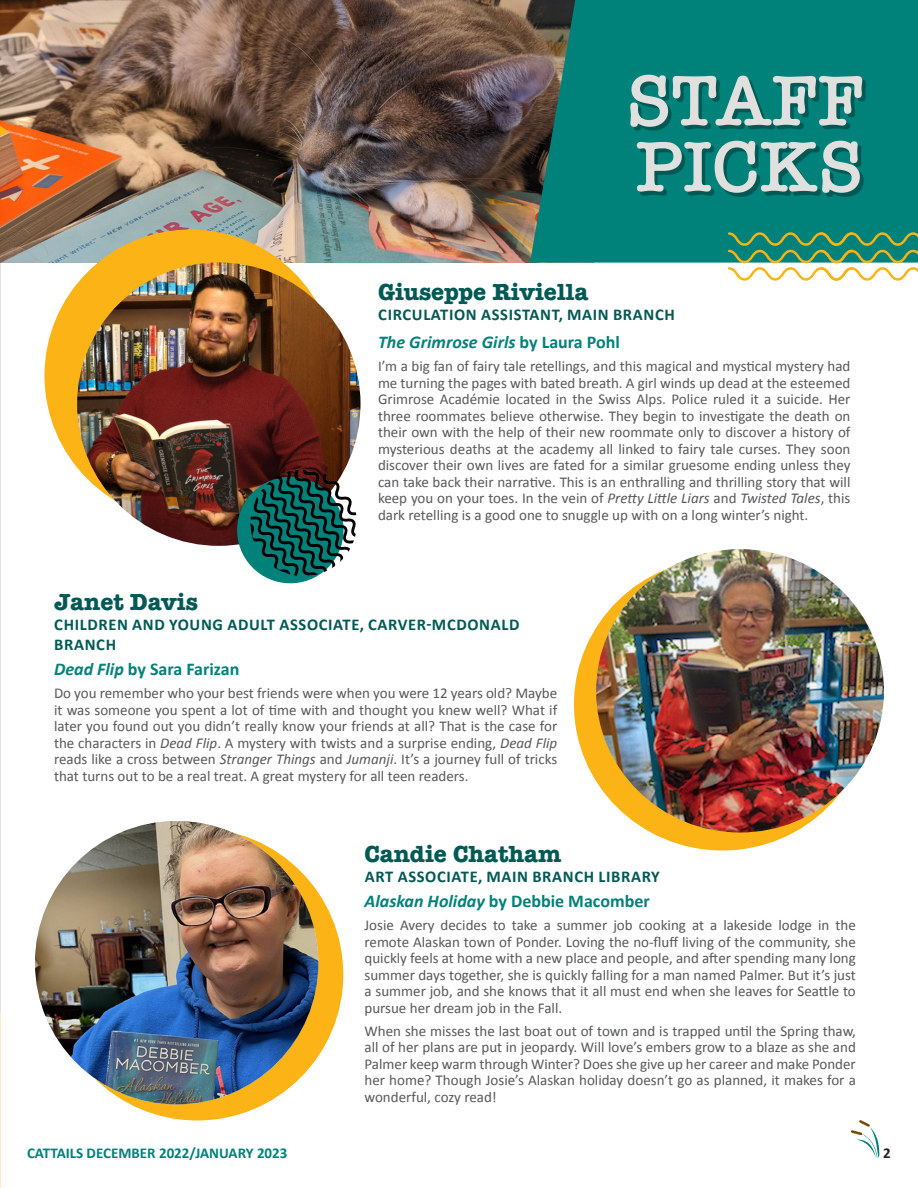
<style>
.page{position:relative;width:918px;height:1188px;background:#fff}
.page>*{position:absolute;margin:0;border:0;box-sizing:border-box;transform-origin:0 0}
.t1{font:600 73.5px "American Typewriter";letter-spacing:.01em;color:#e0e1df}
.t2{font:700 24px "American Typewriter";color:#005954}
.t3{font:700 18px "Calibri";color:#00817a}
.t4{font:italic 700 18px "Calibri";color:#00817a}
.t5{font:700 16.5px/19.8px "Calibri";letter-spacing:.04em;color:#005954}
.t6{font:15px/16.5px "Calibri";color:#57585a;text-align:justify}
.t7{font:700 15px "Calibri";color:#00817a}
.t8{font:700 15px "Calibri";color:#231f20}
.s1{font-style:normal}
.s2{font-style:italic}
</style>
<div class="page">
<hr style="left:0;top:0;width:1px;height:1012px;background:#e0e1df">
<div style="left:51px;top:828px;width:292px;height:292px;background:#fbb316;border-radius:50%"></div>
<img style="left:35px;top:821px;width:283px;height:283px;border-radius:142px">
<div style="left:574px;top:558px;width:297px;height:292px;background:#fbb316;border-radius:50%"></div>
<img style="left:596px;top:549px;width:288px;height:283px">
<img style="left:1px;top:0;width:529px;height:263px">
<svg style="left:530px;top:0;width:388px;height:263px;background:#087c74"></svg>
<svg style="left:728px;top:232px;width:190px;height:49px"></svg>
<svg style="left:634px;top:79px;width:232px;height:118px;background:#00716b"></svg>
<div style="left:44px;top:230px;width:293px;height:292px;background:#fbb316;border-radius:50%"></div>
<img style="left:77px;top:262px;width:284px;height:284px;border-radius:142px">
<svg style="left:230px;top:470px;width:127px;height:114px"></svg>
<svg style="left:849px;top:1120px;width:31px;height:40px"></svg>
<p class="t1" style="left:627px;top:45px;width:239px">STAFF</p>
<p class="t1" style="left:636px;top:111px;width:229px">PICKS</p>
<p class="t2" style="left:378px;top:271px;width:212px">Giuseppe Riviella</p>
<p class="t5" style="left:378px;top:304px;width:298px">CIRCULATION ASSISTANT, MAIN BRANCH</p>
<p class="t4" style="left:378px;top:329px;width:243px">The Grimrose Girls <span class="s1">by Laura Pohl</span></p>
<p class="t6" style="left:378px;top:358px;width:474px">I’m a big fan of fairy tale retellings, and this magical and mystical mystery had me turning the pages with bated breath. A girl winds up dead at the esteemed Grimrose Académie located in the Swiss Alps. Police ruled it a suicide. Her three roommates believe otherwise. They begin to investigate the death on their own with the help of their new roommate only to discover a history of mysterious deaths at the academy all linked to fairy tale curses. They soon discover their own lives are fated for a similar gruesome ending unless they can take back their narrative. This is an enthralling and thrilling story that will keep you on your toes. In the vein of <span class="s2">Pretty Little Liars</span> and <span class="s2">Twisted Tales</span>, this dark retelling is a good one to snuggle up with on a long winter’s night.</p>
<p class="t2" style="left:54px;top:582px;width:145px">Janet Davis</p>
<p class="t5" style="left:54px;top:614px;width:467px">CHILDREN AND YOUNG ADULT ASSOCIATE, CARVER-MCDONALD<br>BRANCH</p>
<p class="t3" style="left:54px;top:656px;width:187px"><span class="s2">Dead Flip</span> by Sara Farizan</p>
<p class="t6" style="left:54px;top:684px;width:505px">Do you remember who your best friends were when you were 12 years old? Maybe it was someone you spent a lot of time with and thought you knew well? What if later you found out you didn’t really know your friends at all? That is the case for the characters in <span class="s2">Dead Flip</span>. A mystery with twists and a surprise ending, <span class="s2">Dead Flip </span>reads like a cross between <span class="s2">Stranger Things</span> and <span class="s2">Jumanji</span>. It’s a journey full of tricks that turns out to be a real treat. A great mystery for all teen readers.</p>
<p class="t2" style="left:364px;top:833px;width:198px">Candie Chatham</p>
<p class="t5" style="left:365px;top:866px;width:297px">ART ASSOCIATE, MAIN BRANCH LIBRARY</p>
<p class="t3" style="left:364px;top:888px;width:287px"><span class="s2">Alaskan Holiday</span> by Debbie Macomber</p>
<p class="t6" style="left:364px;top:916px;width:493px">Josie Avery decides to take a summer job cooking at a lakeside lodge in the remote Alaskan town of Ponder. Loving the no-fluff living of the community, she quickly feels at home with a new place and people, and after spending many long summer days together, she is quickly falling for a man named Palmer. But it’s just a summer job, and she knows that it all must end when she leaves for Seattle to pursue her dream job in the Fall.</p>
<p class="t6" style="left:364px;top:1022px;width:493px">When she misses the last boat out of town and is trapped until the Spring thaw, all of her plans are put in jeopardy. Will love’s embers grow to a blaze as she and Palmer keep warm through Winter? Does she give up her career and make Ponder her home? Though Josie’s Alaskan holiday doesn’t go as planned, it makes for a wonderful, cozy read!</p>
<p class="t7" style="left:27px;top:1142px;width:262px">CATTAILS DECEMBER 2022/JANUARY 2023</p>
<p class="t8" style="left:883px;top:1142px;width:9px">2</p>
</div>
